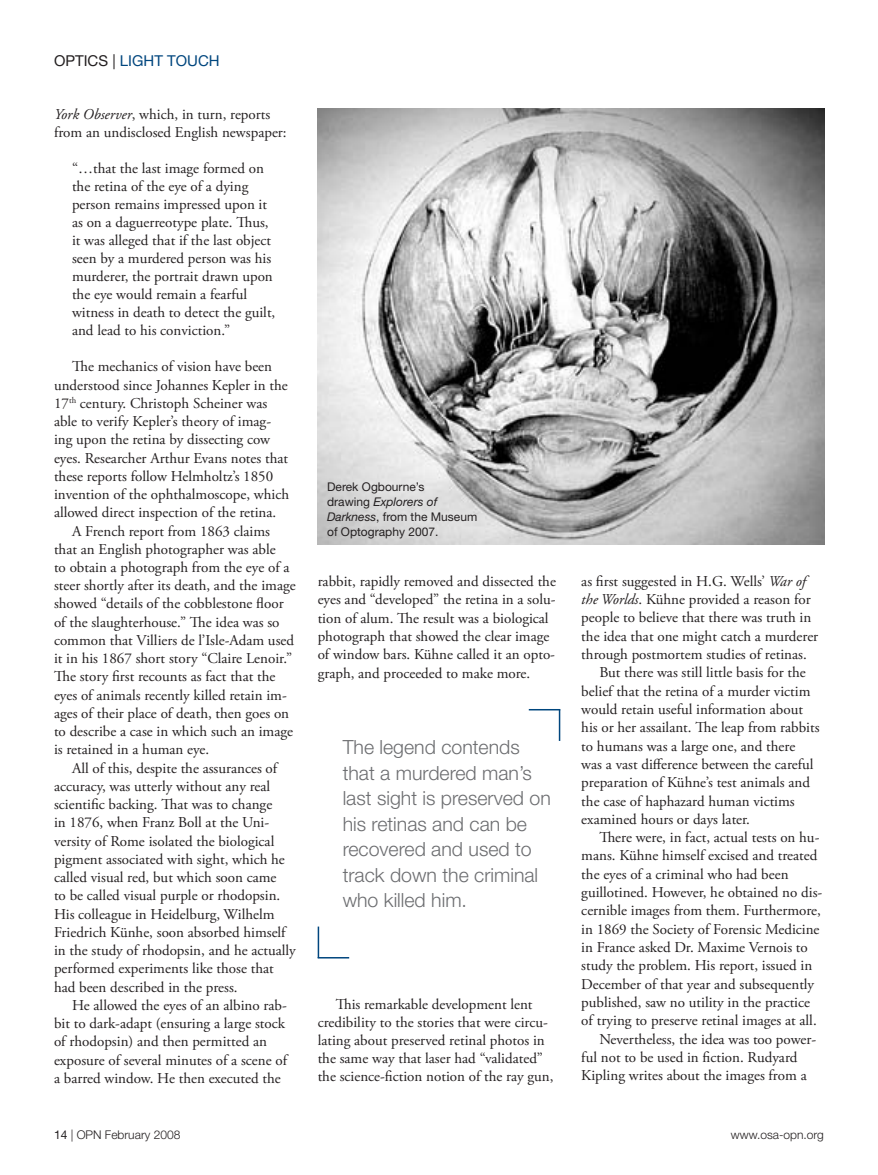
<style>
.page{position:relative;width:878px;height:1175px;background:#fff}
.page>*{position:absolute;margin:0;border:0;box-sizing:border-box;transform-origin:0 0}
.t1{font:300 19.5px/25.5px "Helvetica Neue";color:#6c6d70}
.t2{font:15px/18px "Adobe Garamond Pro";color:#231f20}
.t3{font:15px "Helvetica Neue";color:#00467e}
.t4{font:12px/15px "Helvetica Neue";color:#231f20}
.t5{font:300 12px "Helvetica Neue";color:#231f20}
.s1{color:#231f20}
.s2{font-style:italic}
.s3{font-weight:400}
</style>
<div class="page">
<hr style="left:558px;top:709px;width:2px;height:32px;background:#00467e">
<hr style="left:528px;top:709px;width:32px;height:1px;background:#00467e">
<hr style="left:318px;top:926px;width:1px;height:32px;background:#00467e">
<hr style="left:318px;top:957px;width:31px;height:1px;background:#00467e">
<img style="left:318px;top:108px;width:506px;height:436px">
<p class="t3" style="left:54px;top:52px;width:167px"><span class="s1">OPTICS |</span> LIGHT TOUCH</p>
<p class="t2" style="left:54px;top:106px;width:234px"><span class="s2">York Observer</span>, which, in turn, reports from an undisclosed English newspaper:</p>
<p class="t2" style="left:72px;top:160px;width:205px">“…that the last image formed on the retina of the eye of a dying person remains impressed upon it as on a daguerreotype plate. Thus, it was alleged that if the last object seen by a murdered person was his murderer, the portrait drawn upon the eye would remain a fearful witness in death to detect the guilt, and lead to his conviction.”</p>
<p class="t2" style="left:72px;top:358px;width:201px">The mechanics of vision have been</p>
<p class="t2" style="left:54px;top:376px;width:235px">understood since Johannes Kepler in the</p>
<p class="t2" style="left:54px;top:394px;width:215px">17<sup>th</sup> century. Christoph Scheiner was</p>
<p class="t2" style="left:54px;top:413px;width:218px">able to verify Kepler’s theory of imag-</p>
<p class="t2" style="left:54px;top:431px;width:217px">ing upon the retina by dissecting cow</p>
<p class="t2" style="left:54px;top:449px;width:235px">eyes. Researcher Arthur Evans notes that</p>
<p class="t2" style="left:54px;top:467px;width:221px">these reports follow Helmholtz’s 1850</p>
<p class="t2" style="left:54px;top:486px;width:236px">invention of the ophthalmoscope, which</p>
<p class="t2" style="left:54px;top:504px;width:224px">allowed direct inspection of the retina.</p>
<p class="t2" style="left:72px;top:522px;width:199px">A French report from 1863 claims</p>
<p class="t2" style="left:54px;top:540px;width:223px">that an English photographer was able</p>
<p class="t2" style="left:54px;top:559px;width:237px">to obtain a photograph from the eye of a</p>
<p class="t2" style="left:54px;top:577px;width:243px">steer shortly after its death, and the image</p>
<p class="t2" style="left:54px;top:595px;width:231px">showed “details of the cobblestone floor</p>
<p class="t2" style="left:54px;top:613px;width:227px">of the slaughterhouse.” The idea was so</p>
<p class="t2" style="left:54px;top:631px;width:241px">common that Villiers de l’Isle-Adam used</p>
<p class="t2" style="left:54px;top:650px;width:240px">it in his 1867 short story “Claire Lenoir.”</p>
<p class="t2" style="left:54px;top:668px;width:223px">The story first recounts as fact that the</p>
<p class="t2" style="left:54px;top:686px;width:234px">eyes of animals recently killed retain im-</p>
<p class="t2" style="left:54px;top:704px;width:237px">ages of their place of death, then goes on</p>
<p class="t2" style="left:54px;top:723px;width:240px">to describe a case in which such an image</p>
<p class="t2" style="left:54px;top:741px;width:157px">is retained in a human eye.</p>
<p class="t2" style="left:72px;top:759px;width:207px">All of this, despite the assurances of</p>
<p class="t2" style="left:54px;top:777px;width:218px">accuracy, was utterly without any real</p>
<p class="t2" style="left:54px;top:796px;width:220px">scientific backing. That was to change</p>
<p class="t2" style="left:54px;top:814px;width:217px">in 1876, when Franz Boll at the Uni-</p>
<p class="t2" style="left:54px;top:832px;width:222px">versity of Rome isolated the biological</p>
<p class="t2" style="left:54px;top:850px;width:232px">pigment associated with sight, which he</p>
<p class="t2" style="left:54px;top:869px;width:224px">called visual red, but which soon came</p>
<p class="t2" style="left:54px;top:887px;width:228px">to be called visual purple or rhodopsin.</p>
<p class="t2" style="left:54px;top:905px;width:222px">His colleague in Heidelburg, Wilhelm</p>
<p class="t2" style="left:54px;top:923px;width:233px">Friedrich Künhe, soon absorbed himself</p>
<p class="t2" style="left:54px;top:942px;width:243px">in the study of rhodopsin, and he actually</p>
<p class="t2" style="left:54px;top:960px;width:221px">performed experiments like those that</p>
<p class="t2" style="left:54px;top:978px;width:185px">had been described in the press.</p>
<p class="t2" style="left:72px;top:996px;width:216px">He allowed the eyes of an albino rab-</p>
<p class="t2" style="left:54px;top:1015px;width:232px">bit to dark-adapt (ensuring a large stock</p>
<p class="t2" style="left:54px;top:1033px;width:214px">of rhodopsin) and then permitted an</p>
<p class="t2" style="left:54px;top:1051px;width:234px">exposure of several minutes of a scene of</p>
<p class="t2" style="left:54px;top:1069px;width:228px">a barred window. He then executed the</p>
<p class="t4" style="left:327px;top:479px;width:151px">Derek Ogbourne’s<br>drawing <span class="s2">Explorers of<br>Darkness</span>, from the Museum of Optography 2007.</p>
<p class="t2" style="left:318px;top:572px;width:240px">rabbit, rapidly removed and dissected the eyes and “developed” the retina in a solu&shy;tion of alum. The result was a biological photograph that showed the clear image of window bars. Kühne called it an opto&shy;graph, and proceeded to make more.</p>
<h1 class="t1" style="left:343px;top:734px;width:210px">The legend contends that a murdered man’s last sight is preserved on his retinas and can be recovered and used to track down the criminal who killed him.</h1>
<p class="t2" style="left:318px;top:995px;width:237px;text-indent:18px">This remarkable development lent credibility to the stories that were circu&shy;lating about preserved retinal photos in the same way that laser had “validated” the science-fiction notion of the ray gun,</p>
<p class="t2" style="left:581px;top:572px;width:226px">as first suggested in H.G. Wells’ <span class="s2">War of</span></p>
<p class="t2" style="left:581px;top:591px;width:231px"><span class="s2">the Worlds</span>. Kühne provided a reason for</p>
<p class="t2" style="left:581px;top:609px;width:231px">people to believe that there was truth in</p>
<p class="t2" style="left:581px;top:627px;width:238px">the idea that one might catch a murderer</p>
<p class="t2" style="left:581px;top:646px;width:227px">through postmortem studies of retinas.</p>
<p class="t2" style="left:599px;top:664px;width:208px">But there was still little basis for the</p>
<p class="t2" style="left:581px;top:682px;width:231px">belief that the retina of a murder victim</p>
<p class="t2" style="left:581px;top:700px;width:223px">would retain useful information about</p>
<p class="t2" style="left:581px;top:719px;width:240px">his or her assailant. The leap from rabbits</p>
<p class="t2" style="left:581px;top:737px;width:215px">to humans was a large one, and there</p>
<p class="t2" style="left:581px;top:755px;width:234px">was a vast difference between the careful</p>
<p class="t2" style="left:581px;top:774px;width:230px">preparation of Kühne’s test animals and</p>
<p class="t2" style="left:581px;top:792px;width:215px">the case of haphazard human victims</p>
<p class="t2" style="left:581px;top:810px;width:170px">examined hours or days later.</p>
<p class="t2" style="left:599px;top:829px;width:222px">There were, in fact, actual tests on hu-</p>
<p class="t2" style="left:581px;top:847px;width:237px">mans. Kühne himself excised and treated</p>
<p class="t2" style="left:581px;top:865px;width:209px">the eyes of a criminal who had been</p>
<p class="t2" style="left:581px;top:883px;width:242px">guillotined. However, he obtained no dis-</p>
<p class="t2" style="left:581px;top:902px;width:241px">cernible images from them. Furthermore,</p>
<p class="t2" style="left:581px;top:920px;width:240px">in 1869 the Society of Forensic Medicine</p>
<p class="t2" style="left:581px;top:938px;width:228px">in France asked Dr. Maxime Vernois to</p>
<p class="t2" style="left:581px;top:957px;width:232px">study the problem. His report, issued in</p>
<p class="t2" style="left:581px;top:975px;width:234px">December of that year and subsequently</p>
<p class="t2" style="left:581px;top:993px;width:230px">published, saw no utility in the practice</p>
<p class="t2" style="left:581px;top:1012px;width:237px">of trying to preserve retinal images at all.</p>
<p class="t2" style="left:599px;top:1030px;width:218px">Nevertheless, the idea was too power-</p>
<p class="t2" style="left:581px;top:1048px;width:217px">ful not to be used in fiction. Rudyard</p>
<p class="t2" style="left:581px;top:1066px;width:227px">Kipling writes about the images from a</p>
<p class="t5" style="left:54px;top:1127px;width:128px"><span class="s3">14</span> | OPN February 2008</p>
<p class="t5" style="left:731px;top:1127px;width:94px">www.osa-opn.org</p>
</div>
